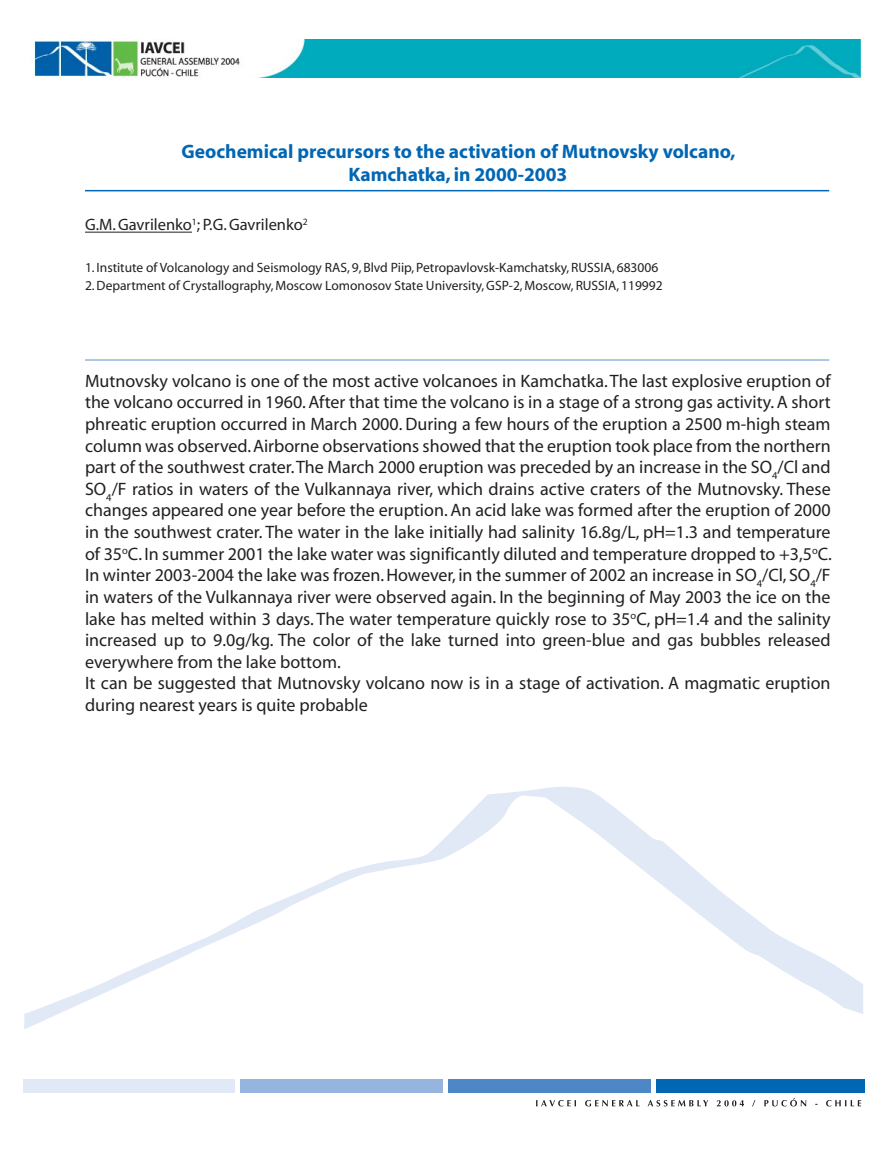
<style>
.page{position:relative;width:893px;height:1149px;background:#fff}
.page>*{position:absolute;margin:0;border:0;box-sizing:border-box;transform-origin:0 0}
.t1{font:700 19.5px/23.4px "Myriad";color:#0166b3;text-align:center}
.t2{font:18px/21.6px "Myriad";color:#231f20}
.t3{font:16.5px "Myriad";color:#231f20}
.t4{font:13.5px "Myriad";color:#231f20}
</style>
<div class="page">
<div style="left:448px;top:1078px;width:203px;height:14px;background:#4d87c6"></div>
<div style="left:656px;top:1078px;width:209px;height:14px;background:#0166b3"></div>
<div style="left:241px;top:1078px;width:202px;height:14px;background:#95b5de"></div>
<div style="left:24px;top:1078px;width:211px;height:14px;background:#e1e9f6"></div>
<svg style="left:24px;top:787px;width:839px;height:242px"></svg>
<svg style="left:536px;top:1098px;width:325px;height:8px"></svg>
<img style="left:34px;top:39px;width:827px;height:38px">
<hr style="left:85px;top:232px;width:107px;height:1px;background:#231f20">
<hr style="left:85px;top:190px;width:744px;height:1px;background:#0166b3">
<hr style="left:85px;top:359px;width:744px;height:1px;background:#95b5de">
<p class="t1" style="left:181px;top:140px;width:556px">Geochemical precursors to the activation of Mutnovsky volcano,<br>Kamchatka, in 2000-2003</p>
<p class="t3" style="left:85px;top:217px;width:224px">G.M. Gavrilenko<sup>1</sup>; P.G. Gavrilenko<sup>2</sup></p>
<p class="t4" style="left:85px;top:261px;width:575px">1. Institute of Volcanology and Seismology RAS, 9, Blvd Piip, Petropavlovsk-Kamchatsky, RUSSIA, 683006</p>
<p class="t4" style="left:85px;top:279px;width:579px">2. Department of Crystallography, Moscow Lomonosov State University, GSP-2, Moscow, RUSSIA, 119992</p>
<p class="t2" style="left:85px;top:370px;width:748px">Mutnovsky volcano is one of the most active volcanoes in Kamchatka. The last explosive eruption of the volcano occurred in 1960. After that time the volcano is in a stage of a strong gas activity. A short phreatic eruption occurred in March 2000. During a few hours of the eruption a 2500 m-high steam column was observed. Airborne observations showed that the eruption took place from the northern part of the southwest crater. The March 2000 eruption was preceded by an increase in the SO<sub>4</sub>/Cl and SO<sub>4</sub>/F ratios in waters of the Vulkannaya river, which drains active craters of the Mutnovsky. These changes appeared one year before the eruption. An acid lake was formed after the eruption of 2000 in the southwest crater. The water in the lake initially had salinity 16.8g/L, pH=1.3 and temperature of 35<sup>o</sup>C. In summer 2001 the lake water was significantly diluted and temperature dropped to +3,5<sup>o</sup>C.<br>In winter 2003-2004 the lake was frozen. However, in the summer of 2002 an increase in SO<sub>4</sub>/Cl, SO<sub>4</sub>/F in waters of the Vulkannaya river were observed again. In the beginning of May 2003 the ice on the lake has melted within 3 days. The water temperature quickly rose to 35<sup>o</sup>C, pH=1.4 and the salinity increased up to 9.0g/kg. The color of the lake turned into green-blue and gas bubbles released everywhere from the lake bottom.<br>It can be suggested that Mutnovsky volcano now is in a stage of activation. A magmatic eruption during nearest years is quite probable</p>
</div>
